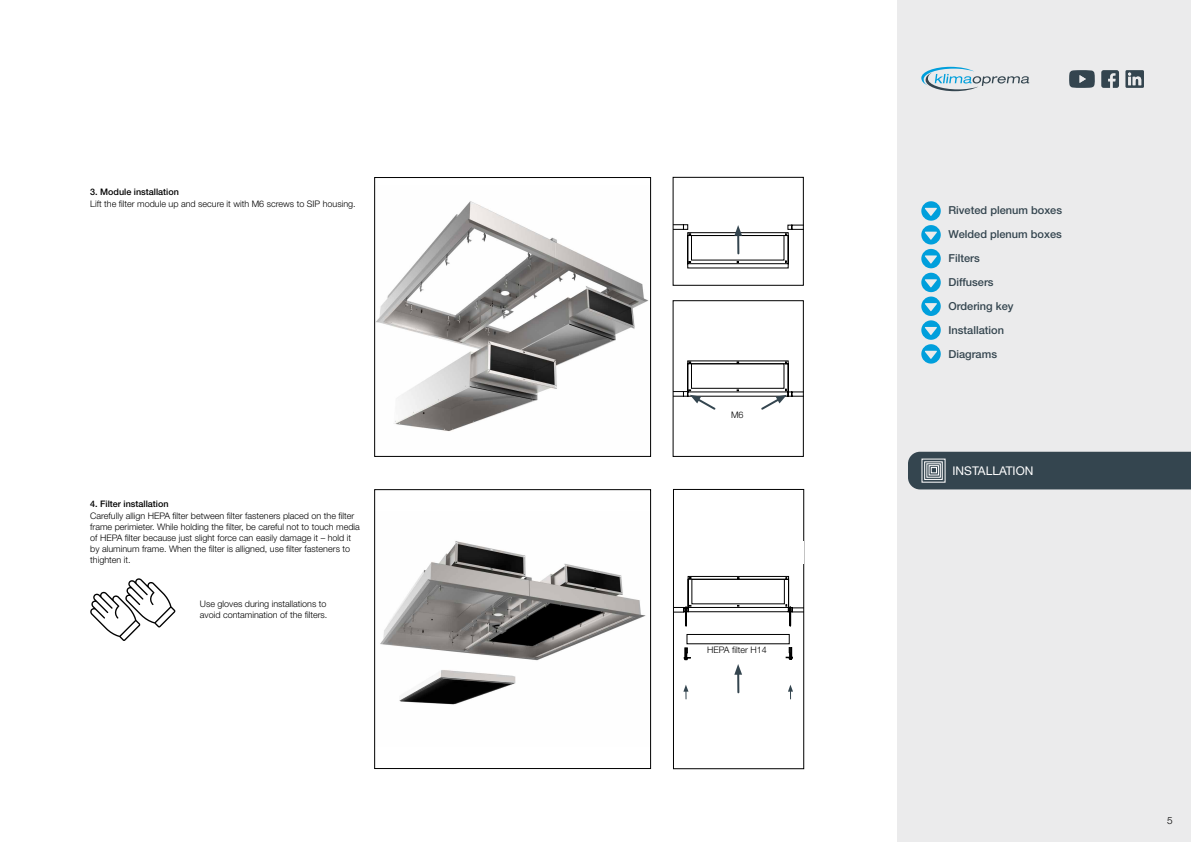
<style>
.page{position:relative;width:1191px;height:842px;background:#fff}
.page>*{position:absolute;margin:0;border:0;box-sizing:border-box;transform-origin:0 0}
.t1{font:12px "Helvetica Neue LT Pro";color:#fff}
.t2{font:500 11px/24px "Helvetica Neue LT Pro";color:#34454f}
.t3{font:300 10px "Helvetica Neue LT Pro";color:#000}
.t4{font:300 9px/10.8px "Helvetica Neue LT Pro";color:#000}
.t5{font:500 9px "Helvetica Neue LT Pro";color:#000}
</style>
<div class="page">
<div style="left:897px;top:0;width:294px;height:842px;background:#ebebec"></div>
<svg style="left:1101px;top:70px;width:18px;height:18px"></svg>
<svg style="left:1125px;top:70px;width:19px;height:18px"></svg>
<svg style="left:1069px;top:70px;width:26px;height:18px"></svg>
<svg style="left:921px;top:67px;width:108px;height:24px"></svg>
<div style="left:908px;top:452px;width:283px;height:37px;background:#34454f"></div>
<svg style="left:921px;top:201px;width:19px;height:163px"></svg>
<img style="left:376px;top:201px;width:273px;height:230px">
<div style="left:374px;top:177px;width:277px;height:280px;border:1px solid #000"></div>
<img style="left:380px;top:541px;width:266px;height:164px">
<div style="left:374px;top:489px;width:277px;height:280px;border:1px solid #000"></div>
<div style="left:673px;top:489px;width:131px;height:280px;border:1px solid #000"></div>
<div style="left:772px;top:542px;width:31px;height:22px;background:#fff"></div>
<div style="left:673px;top:177px;width:130px;height:108px;border:1px solid #000"></div>
<hr style="left:737px;top:671px;width:2px;height:21px;background:#34454f">
<svg style="left:673px;top:576px;width:130px;height:99px"></svg>
<svg style="left:673px;top:224px;width:130px;height:45px"></svg>
<div style="left:673px;top:300px;width:130px;height:157px;border:1px solid #000"></div>
<svg style="left:673px;top:360px;width:130px;height:51px"></svg>
<svg style="left:683px;top:685px;width:5px;height:14px"></svg>
<svg style="left:788px;top:685px;width:5px;height:14px"></svg>
<svg style="left:90px;top:578px;width:86px;height:63px"></svg>
<p class="t5" style="left:90px;top:186px;width:90px">3. Module installation</p>
<p class="t4" style="left:90px;top:199px;width:267px">Lift the filter module up and secure it with M6 screws to SIP housing.</p>
<p class="t5" style="left:90px;top:498px;width:80px">4. Filter installation</p>
<p class="t4" style="left:90px;top:511px;width:271px">Carefully allign HEPA filter between filter fasteners placed on the filter frame perimieter. While holding the filter, be careful not to touch media of HEPA filter because just slight force can easily damage it – hold it by aluminum frame. When the filter is alligned, use filter fasteners to thighten it.</p>
<p class="t4" style="left:200px;top:598px;width:129px">Use gloves during installations to avoid contamination of the filters.</p>
<p class="t4" style="left:731px;top:409px;width:14px">M6</p>
<p class="t4" style="left:707px;top:645px;width:61px">HEPA filter H14</p>
<p class="t2" style="left:948px;top:198px;width:115px">Riveted plenum boxes<br>Welded plenum boxes<br>Filters<br>Diffusers<br>Ordering key<br>Installation<br>Diagrams</p>
<h1 class="t1" style="left:952px;top:463px;width:82px">INSTALLATION</h1>
<p class="t3" style="left:1167px;top:814px;width:7px">5</p>
</div>
